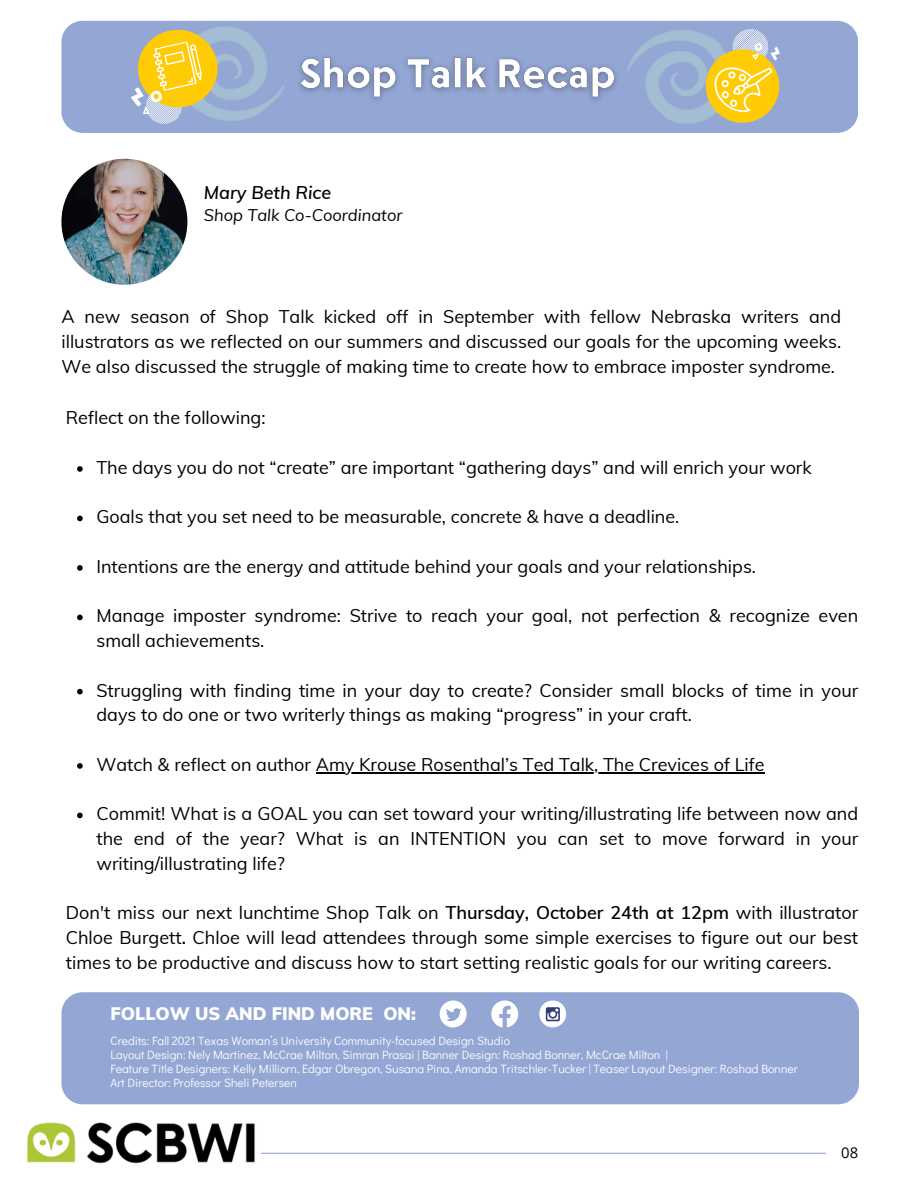
<style>
.page{position:relative;width:918px;height:1188px;background:#fff}
.page>*{position:absolute;margin:0;border:0;box-sizing:border-box;transform-origin:0 0}
.t1{font:18px/24.8px "Muli";color:#000}
.t2{font:italic 600 18px "Muli";color:#000}
.t3{font:900 17.7px "Muli";color:#fff}
.t4{font:italic 16.5px "Muli";color:#000}
.t5{font:14.85px "Open Sans";color:#000}
.t6{font:12px "Didact Gothic";color:#fff}
.s1{font-weight:600}
</style>
<div class="page">
<div style="left:61px;top:21px;width:797px;height:112px;background:#93a6d4;border-radius:21px"></div>
<img style="left:617px;top:20px;width:136px;height:104px">
<img style="left:158px;top:20px;width:136px;height:101px">
<div style="left:138px;top:30px;width:80px;height:77px;background:#ffcb05;border-radius:50%"></div>
<div style="left:706px;top:49px;width:73px;height:74px;background:#ffcb05;border-radius:50%"></div>
<svg style="left:706px;top:29px;width:74px;height:88px"></svg>
<svg style="left:131px;top:41px;width:72px;height:83px"></svg>
<hr style="left:159px;top:1153px;width:667px;height:1px;background:#93a6d4">
<div style="left:61px;top:992px;width:798px;height:112px;background:#93a6d4;border-radius:21px"></div>
<svg style="left:440px;top:1000px;width:27px;height:27px"></svg>
<svg style="left:491px;top:1000px;width:27px;height:27px"></svg>
<div style="left:539px;top:1000px;width:27px;height:27px;background:#fff;border-radius:50%"></div>
<svg style="left:546px;top:1007px;width:14px;height:14px"></svg>
<img style="left:61px;top:159px;width:126px;height:126px;border-radius:50%">
<img style="left:27px;top:1122px;width:234px;height:42px">
<svg style="left:77px;top:466px;width:6px;height:6px"></svg>
<svg style="left:77px;top:516px;width:6px;height:5px"></svg>
<svg style="left:77px;top:565px;width:6px;height:6px"></svg>
<svg style="left:77px;top:615px;width:6px;height:5px"></svg>
<svg style="left:77px;top:689px;width:6px;height:5px"></svg>
<svg style="left:77px;top:763px;width:6px;height:6px"></svg>
<hr style="left:316px;top:772px;width:449px;height:1px;background:#000">
<svg style="left:77px;top:813px;width:6px;height:5px"></svg>
<img style="left:290px;top:48px;width:336px;height:62px">
<p class="t2" style="left:204px;top:181px;width:129px">Mary Beth Rice</p>
<p class="t4" style="left:204px;top:205px;width:200px">Shop Talk Co-Coordinator</p>
<p class="t1" style="left:61px;top:304px;width:781px;text-align:justify">A new season of Shop Talk kicked off in September with fellow Nebraska writers and illustrators as we reflected on our summers and discussed our goals for the upcoming weeks.<br>We also discussed the struggle of making time to create how to embrace imposter syndrome.</p>
<h3 class="t1" style="left:66px;top:405px;width:201px">Reflect on the following:</h3>
<p class="t1" style="left:96px;top:455px;width:717px">The days you do not “create” are important “gathering days” and will enrich your work</p>
<p class="t1" style="left:96px;top:504px;width:585px">Goals that you set need to be measurable, concrete &amp; have a deadline.</p>
<p class="t1" style="left:96px;top:554px;width:661px">Intentions are the energy and attitude behind your goals and your relationships.</p>
<p class="t1" style="left:96px;top:603px;width:763px">Manage imposter syndrome: Strive to reach your goal, not perfection &amp; recognize even small achievements.</p>
<p class="t1" style="left:96px;top:678px;width:763px">Struggling with finding time in your day to create? Consider small blocks of time in your days to do one or two writerly things as making “progress” in your craft.</p>
<p class="t1" style="left:96px;top:752px;width:670px">Watch &amp; reflect on author Amy Krouse Rosenthal’s Ted Talk, The Crevices of Life</p>
<p class="t1" style="left:96px;top:801px;width:763px">Commit! What is a GOAL you can set toward your writing/illustrating life between now and</p>
<h3 class="t1" style="left:96px;top:826px;width:763px">the end of the year? What is an INTENTION you can set to move forward in your writing/illustrating life?</h3>
<h3 class="t1" style="left:66px;top:900px;width:794px">Don't miss our next lunchtime Shop Talk on <span class="s1">Thursday, October 24th at 12pm</span> with illustrator</h3>
<h2 class="t1" style="left:66px;top:925px;width:794px">Chloe Burgett<span class="s1">.</span> Chloe will lead attendees through some simple exercises to figure out our best times to be productive and discuss how to start setting realistic goals for our writing careers.</h2>
<p class="t3" style="left:110px;top:1003px;width:307px">FOLLOW US AND FIND MORE ON:</p>
<p class="t6" style="left:110px;top:1033px;width:401px">Credits: Fall 2021 Texas Woman’s University Community-focused Design Studio</p>
<p class="t6" style="left:110px;top:1047px;width:559px">Layout Design: Nely Martinez, McCrae Milton, Simran Prasai | Banner Design: Roshad Bonner, McCrae Milton |</p>
<p class="t6" style="left:110px;top:1061px;width:689px">Feature Title Designers: Kelly Milliorn, Edgar Obregon, Susana Pina, Amanda Tritschler-Tucker | Teaser Layout Designer: Roshad Bonner</p>
<p class="t6" style="left:110px;top:1075px;width:188px">Art Director: Professor Sheli Petersen</p>
<p class="t5" style="left:841px;top:1142px;width:18px">08</p>
</div>
